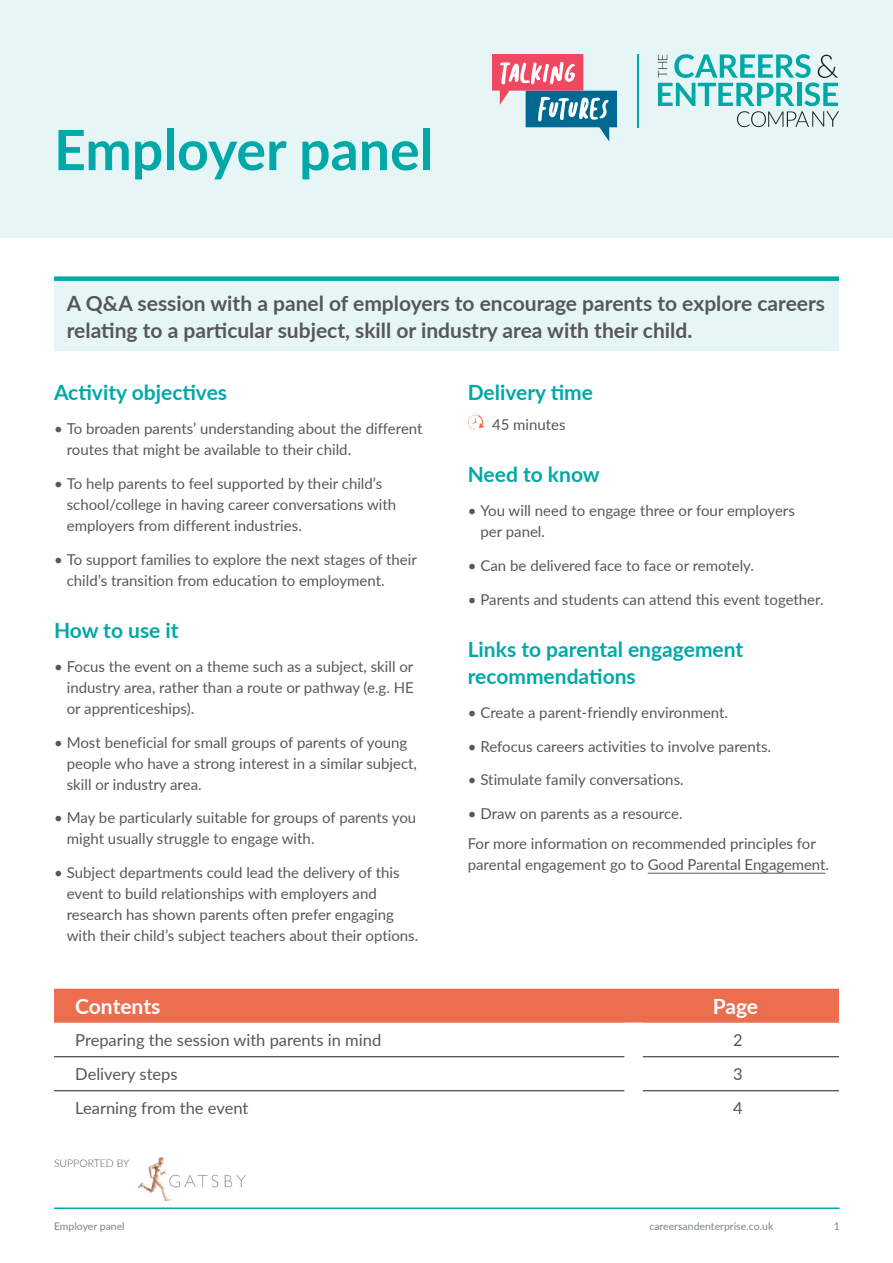
<style>
.page{position:relative;width:893px;height:1263px;background:#fff}
.page>*{position:absolute;margin:0;border:0;box-sizing:border-box;transform-origin:0 0}
.t1{font:700 55.5px "Lato";color:#00a8a8}
.Intro_para_grey{font:700 21px/27px "Lato";color:#575756}
.Heading{font:700 21px/27px "Lato";color:#00a8a8}
.Heading_white{font:700 21px "Lato";letter-spacing:-.005em;color:#fff}
.Body_grey{font:16.5px "Lato";color:#575756}
.t2{font:15px/21px "Lato";color:#57585a}
.Body_grey-2{font:15px/21px "Lato";color:#575756}
.t3{font:10.5px "Lato";color:#788685}
.t4{font:300 10.5px "Lato";color:#575756}
</style>
<div class="page">
<div style="left:0;top:0;width:893px;height:237px;background:#e6f6f6"></div>
<hr style="left:637px;top:54px;width:2px;height:73px;background:#00a8a8">
<svg style="left:658px;top:54px;width:181px;height:73px"></svg>
<hr style="left:54px;top:1207px;width:785px;height:2px;background:#00a8a8">
<img style="left:139px;top:1157px;width:107px;height:43px">
<svg style="left:492px;top:54px;width:125px;height:88px"></svg>
<svg style="left:468px;top:414px;width:16px;height:16px"></svg>
<hr style="left:648px;top:873px;width:177px;height:1px;background:#575756">
<div style="left:54px;top:989px;width:785px;height:34px;background:#ed6e4f"></div>
<hr style="left:54px;top:1056px;width:571px;height:1px;background:#231f20">
<hr style="left:643px;top:1056px;width:196px;height:1px;background:#231f20">
<hr style="left:54px;top:1090px;width:571px;height:1px;background:#231f20">
<hr style="left:643px;top:1090px;width:196px;height:1px;background:#231f20">
<div style="left:54px;top:281px;width:785px;height:69px;background:#e6f6f6"></div>
<div style="left:54px;top:276px;width:785px;height:5px;background:#00a8a8"></div>
<h1 class="t1" style="left:54px;top:109px;width:381px">Employer panel</h1>
<p class="Intro_para_grey" style="left:67px;top:288px;width:760px">A Q&amp;A session with a panel of employers to encourage parents to explore careers relating to a particular subject, skill or industry area with their child.</p>
<p class="Heading" style="left:54px;top:378px;width:175px">Activity objectives</p>
<p class="t2" style="left:67px;top:417px;width:357px;text-indent:-13px">• To broaden parents’ understanding about the different routes that might be available to their child.</p>
<p class="t2" style="left:67px;top:472px;width:331px;text-indent:-13px">• To help parents to feel supported by their child’s school/college in having career conversations with employers from different industries.</p>
<p class="t2" style="left:67px;top:548px;width:352px;text-indent:-13px">• To support families to explore the next stages of their child’s transition from education to employment.</p>
<p class="Heading" style="left:54px;top:616px;width:126px">How to use it</p>
<p class="t2" style="left:67px;top:655px;width:349px;text-align:justify;text-indent:-13px">• Focus the event on a theme such as a subject, skill or industry area, rather than a route or pathway (e.g. HE or apprenticeships).</p>
<p class="t2" style="left:67px;top:731px;width:352px;text-indent:-13px">• Most beneficial for small groups of parents of young people who have a strong interest in a similar subject, skill or industry area.</p>
<p class="t2" style="left:67px;top:807px;width:351px;text-indent:-13px">• May be particularly suitable for groups of parents you might usually struggle to engage with.</p>
<p class="t2" style="left:67px;top:862px;width:353px;text-indent:-13px">• Subject departments could lead the delivery of this event to build relationships with employers and research has shown parents often prefer engaging with their child’s subject teachers about their options.</p>
<p class="Heading" style="left:468px;top:378px;width:127px">Delivery time</p>
<p class="Body_grey-2" style="left:492px;top:413px;width:75px">45 minutes</p>
<p class="Heading" style="left:468px;top:460px;width:133px">Need to know</p>
<p class="t2" style="left:480px;top:499px;width:316px;text-indent:-13px">• You will need to engage three or four employers per panel.</p>
<p class="t2" style="left:468px;top:554px;width:288px">• Can be delivered face to face or remotely.</p>
<p class="t2" style="left:468px;top:588px;width:357px">• Parents and students can attend this event together.</p>
<p class="Heading" style="left:468px;top:635px;width:277px">Links to parental engagement recommendations</p>
<p class="t2" style="left:468px;top:701px;width:262px">• Create a parent-friendly environment.</p>
<p class="t2" style="left:468px;top:735px;width:305px">• Refocus careers activities to involve parents.</p>
<p class="t2" style="left:468px;top:769px;width:217px">• Stimulate family conversations.</p>
<p class="t2" style="left:468px;top:803px;width:216px">• Draw on parents as a resource.</p>
<p class="Body_grey-2" style="left:468px;top:832px;width:363px">For more information on recommended principles for parental engagement go to Good Parental Engagement.</p>
<p class="Heading_white" style="left:75px;top:991px;width:87px">Contents</p>
<p class="Heading_white" style="left:713px;top:991px;width:47px">Page</p>
<p class="Body_grey" style="left:75px;top:1028px;width:307px">Preparing the session with parents in mind</p>
<p class="Body_grey" style="left:733px;top:1028px;width:11px">2</p>
<p class="Body_grey" style="left:75px;top:1062px;width:104px">Delivery steps</p>
<p class="Body_grey" style="left:733px;top:1062px;width:11px">3</p>
<p class="Body_grey" style="left:75px;top:1096px;width:175px">Learning from the event</p>
<p class="Body_grey" style="left:733px;top:1096px;width:11px">4</p>
<p class="t4" style="left:54px;top:1156px;width:77px">SUPPORTED BY</p>
<p class="t3" style="left:54px;top:1218px;width:72px">Employer panel</p>
<p class="t3" style="left:649px;top:1218px;width:125px">careersandenterprise.co.uk</p>
<p class="t3" style="left:834px;top:1218px;width:8px">1</p>
</div>
